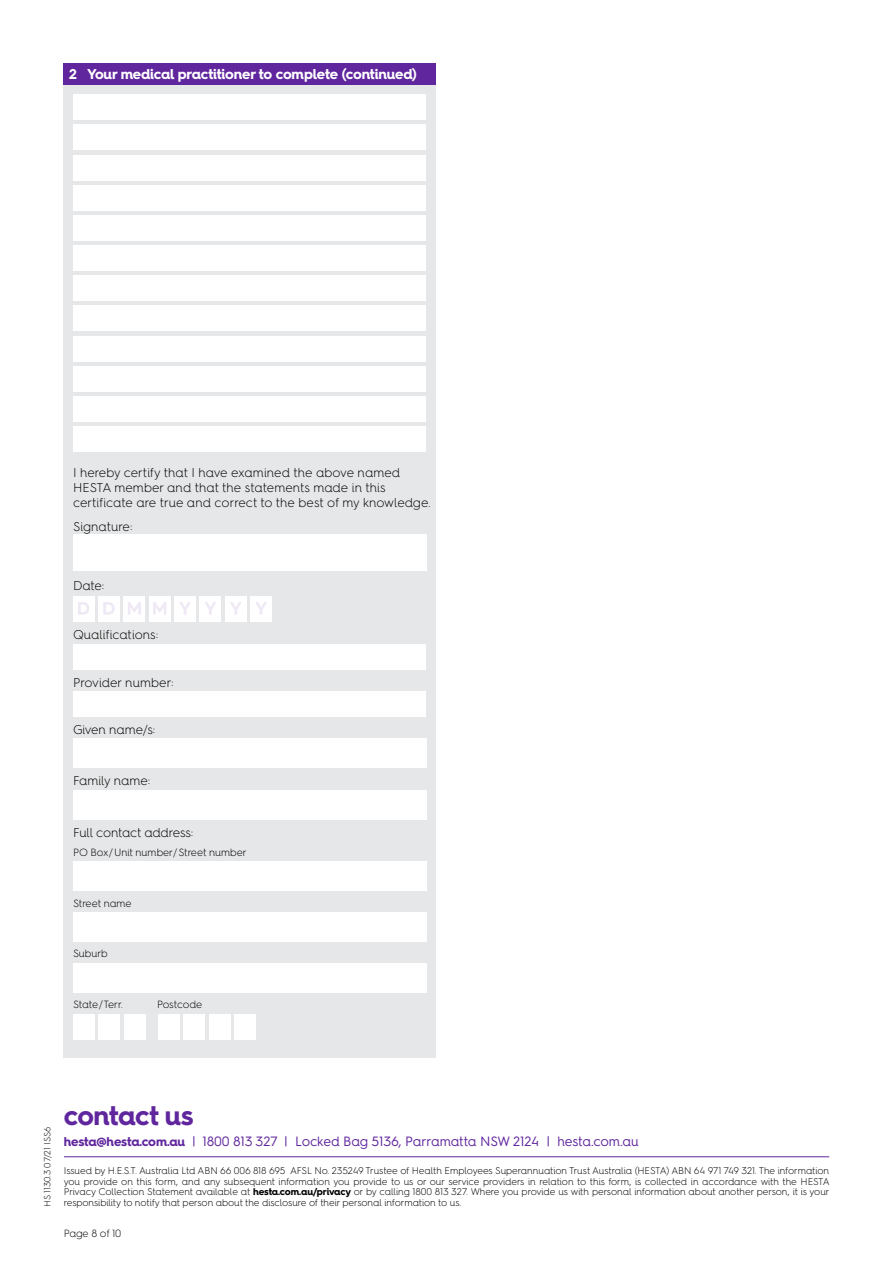
<style>
.page{position:relative;width:893px;height:1263px;background:#fff}
.page>*{position:absolute;margin:0;border:0;box-sizing:border-box;transform-origin:0 0}
.t1{font:700 27px "Hurme Geometric Sans 4";letter-spacing:-.025em;color:#60269e}
.t2{font:700 14.25px "Hurme Geometric Sans 4";letter-spacing:-.01em;color:#fff}
.t3{font:13.5px "Hurme Geometric Sans 4";letter-spacing:-.01em;color:#60269e}
.t4{font:300 12.75px/15.3px "Hurme Geometric Sans 4";letter-spacing:-.01em;color:#000}
.t5{font:300 10.5px "Hurme Geometric Sans 4";letter-spacing:-.01em;color:#000}
.t6{font:300 9.75px/10.5px "Hurme Geometric Sans 4";letter-spacing:-.01em;color:#000;text-align:justify}
.t7{font:300 9px "Hurme Geometric Sans 4";color:#000}
.s1{font-weight:700;font-size:12.75px}
.s2{font-weight:700}
</style>
<div class="page">
<hr style="left:64px;top:1156px;width:765px;height:1px;background:#60269e">
<div style="left:64px;top:64px;width:372px;height:994px;background:#e6e7e8"></div>
<div style="left:73px;top:94px;width:353px;height:26px;background:#fff"></div>
<div style="left:73px;top:125px;width:353px;height:25px;background:#fff"></div>
<div style="left:73px;top:155px;width:353px;height:25px;background:#fff"></div>
<div style="left:73px;top:185px;width:353px;height:25px;background:#fff"></div>
<div style="left:73px;top:215px;width:353px;height:26px;background:#fff"></div>
<div style="left:73px;top:245px;width:353px;height:26px;background:#fff"></div>
<div style="left:73px;top:276px;width:353px;height:25px;background:#fff"></div>
<div style="left:73px;top:306px;width:353px;height:25px;background:#fff"></div>
<div style="left:73px;top:336px;width:353px;height:25px;background:#fff"></div>
<div style="left:73px;top:366px;width:353px;height:26px;background:#fff"></div>
<div style="left:73px;top:396px;width:353px;height:26px;background:#fff"></div>
<div style="left:73px;top:426px;width:353px;height:26px;background:#fff"></div>
<div style="left:73px;top:535px;width:353px;height:36px;background:#fff"></div>
<div style="left:73px;top:596px;width:21px;height:26px;background:#fff"></div>
<svg style="left:78px;top:602px;width:11px;height:13px"></svg>
<div style="left:98px;top:596px;width:22px;height:26px;background:#fff"></div>
<svg style="left:103px;top:602px;width:12px;height:13px"></svg>
<div style="left:124px;top:596px;width:21px;height:26px;background:#fff"></div>
<svg style="left:128px;top:602px;width:13px;height:13px"></svg>
<div style="left:149px;top:596px;width:21px;height:26px;background:#fff"></div>
<svg style="left:153px;top:602px;width:13px;height:13px"></svg>
<div style="left:174px;top:596px;width:22px;height:26px;background:#fff"></div>
<svg style="left:179px;top:602px;width:12px;height:13px"></svg>
<div style="left:200px;top:596px;width:21px;height:26px;background:#fff"></div>
<svg style="left:205px;top:602px;width:11px;height:13px"></svg>
<div style="left:225px;top:596px;width:21px;height:26px;background:#fff"></div>
<svg style="left:230px;top:602px;width:11px;height:13px"></svg>
<div style="left:250px;top:596px;width:22px;height:26px;background:#fff"></div>
<svg style="left:255px;top:602px;width:12px;height:13px"></svg>
<div style="left:73px;top:644px;width:353px;height:25px;background:#fff"></div>
<div style="left:73px;top:691px;width:353px;height:26px;background:#fff"></div>
<div style="left:73px;top:738px;width:353px;height:30px;background:#fff"></div>
<div style="left:73px;top:790px;width:353px;height:30px;background:#fff"></div>
<div style="left:73px;top:861px;width:353px;height:30px;background:#fff"></div>
<div style="left:73px;top:912px;width:353px;height:30px;background:#fff"></div>
<div style="left:73px;top:963px;width:353px;height:29px;background:#fff"></div>
<div style="left:73px;top:1014px;width:21px;height:25px;background:#fff"></div>
<div style="left:99px;top:1014px;width:21px;height:25px;background:#fff"></div>
<div style="left:124px;top:1014px;width:21px;height:25px;background:#fff"></div>
<div style="left:158px;top:1014px;width:21px;height:25px;background:#fff"></div>
<div style="left:184px;top:1014px;width:21px;height:25px;background:#fff"></div>
<div style="left:209px;top:1014px;width:21px;height:25px;background:#fff"></div>
<div style="left:235px;top:1014px;width:21px;height:25px;background:#fff"></div>
<div style="left:64px;top:64px;width:372px;height:21px;background:#60269e"></div>
<h2 class="t2" style="left:69px;top:64px;width:349px">2 Your medical practitioner to complete (continued)</h2>
<h3 class="t4" style="left:73px;top:464px;width:359px">I hereby certify that I have examined the above named<br>HESTA member and that the statements made in this certificate are true and correct to the best of my knowledge.</h3>
<h3 class="t4" style="left:73px;top:519px;width:61px">Signature:</h3>
<h3 class="t4" style="left:73px;top:577px;width:33px">Date:</h3>
<h3 class="t4" style="left:73px;top:627px;width:87px">Qualifications:</h3>
<h3 class="t4" style="left:73px;top:674px;width:102px">Provider number:</h3>
<h3 class="t4" style="left:73px;top:721px;width:84px">Given name/s:</h3>
<h3 class="t4" style="left:73px;top:773px;width:79px">Family name:</h3>
<h3 class="t4" style="left:73px;top:825px;width:122px">Full contact address:</h3>
<p class="t5" style="left:73px;top:845px;width:175px">PO Box/Unit number/Street number</p>
<p class="t5" style="left:73px;top:896px;width:60px">Street name</p>
<p class="t5" style="left:73px;top:947px;width:36px">Suburb</p>
<p class="t5" style="left:73px;top:997px;width:51px">State/Terr.</p>
<p class="t5" style="left:157px;top:997px;width:47px">Postcode</p>
<p class="t7" style="left:41px;top:1206px;width:82px;rotate:-90deg">HS 1130.3 07/21 ISS6</p>
<h1 class="t1" style="left:64px;top:1096px;width:131px">contact us</h1>
<h3 class="t3" style="left:64px;top:1131px;width:577px"><span class="s1">hesta@hesta.com.au</span> | 1800 813 327 | Locked Bag 5136, Parramatta NSW 2124 | hesta.com.au</h3>
<p class="t6" style="left:64px;top:1165px;width:767px">Issued by H.E.S.T. Australia Ltd ABN 66 006 818 695 AFSL No. 235249 Trustee of Health Employees Superannuation Trust Australia (HESTA) ABN 64 971 749 321. The information you provide on this form, and any subsequent information you provide to us or our service providers in relation to this form, is collected in accordance with the HESTA Privacy Collection Statement available at <span class="s2">hesta.com.au/privacy</span> or by calling 1800 813 327. Where you provide us with personal information about another person, it is your</p>
<p class="t6" style="left:64px;top:1197px;width:399px">responsibility to notify that person about the disclosure of their personal information to us.</p>
<p class="t5" style="left:64px;top:1226px;width:59px">Page 8 of 10</p>
</div>
